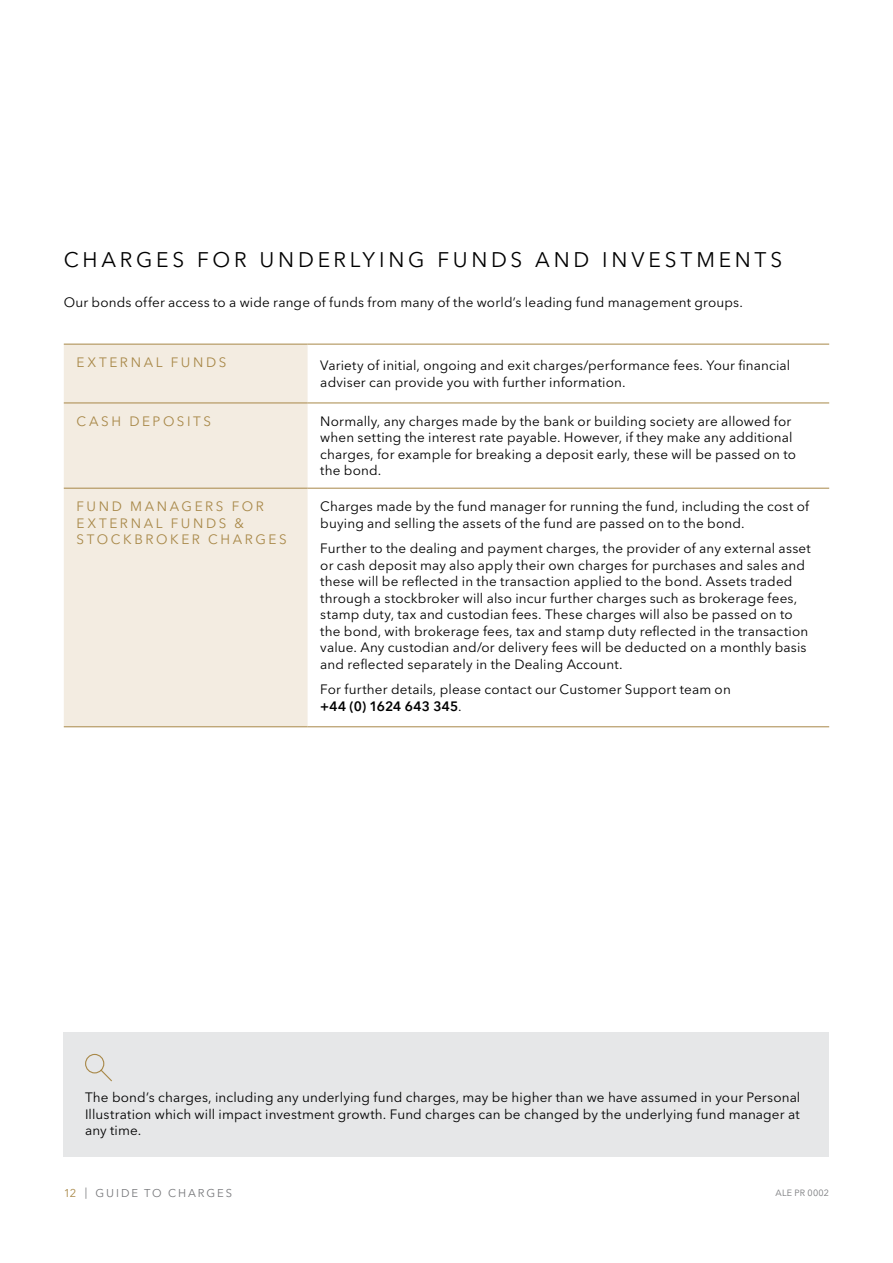
<style>
.page{position:relative;width:893px;height:1263px;background:#fff}
.page>*{position:absolute;margin:0;border:0;box-sizing:border-box;transform-origin:0 0}
.t1{font:21px "Avenir Next LT Pro";letter-spacing:.18em;color:#000}
.t2{font:13.5px/16.5px "Avenir Next LT Pro";letter-spacing:.01em;color:#000}
.t3{font:13.5px/16.5px "Avenir Next LT Pro";letter-spacing:.195em;color:#a88848}
.t4{font:11.25px "Avenir Next LT Pro";letter-spacing:.17em;color:#77787b}
.t5{font:9px "Avenir Next LT Pro";letter-spacing:.03em;color:#77787b}
.s1{font-weight:600}
.s2{color:#a88848}
</style>
<div class="page">
<div style="left:64px;top:1033px;width:765px;height:124px;background:#e6e7e8"></div>
<svg style="left:85px;top:1053px;width:27px;height:29px"></svg>
<div style="left:64px;top:345px;width:244px;height:381px;background:#f3ece1"></div>
<hr style="left:64px;top:344px;width:244px;height:1px;background:#a88848">
<hr style="left:308px;top:344px;width:521px;height:1px;background:#a88848">
<hr style="left:64px;top:403px;width:244px;height:1px;background:#a88848">
<hr style="left:308px;top:403px;width:521px;height:1px;background:#a88848">
<hr style="left:64px;top:488px;width:244px;height:1px;background:#a88848">
<hr style="left:64px;top:726px;width:244px;height:1px;background:#a88848">
<hr style="left:308px;top:488px;width:521px;height:1px;background:#a88848">
<hr style="left:308px;top:726px;width:521px;height:1px;background:#a88848">
<h1 class="t1" style="left:64px;top:247px;width:443px">Cha rges for und erlying funds</h1>
<h1 class="t1" style="left:535px;top:247px;width:147px">a nd inv estm</h1>
<h1 class="t1" style="left:719px;top:247px;width:50px">ents</h1>
<p class="t2" style="left:64px;top:294px;width:681px">Our bonds offer access to a wide range of funds from many of the world’s leading fund management groups.</p>
<p class="t3" style="left:77px;top:354px;width:11px">Ext</p>
<p class="t3" style="left:110px;top:354px;width:45px">ernal</p>
<p class="t3" style="left:171px;top:354px;width:46px">funds</p>
<p class="t2" style="left:320px;top:357px;width:471px">Variety of initial, ongoing and exit charges/performance fees. Your financial adviser can provide you with further information.</p>
<p class="t3" style="left:77px;top:413px;width:24px">Cash</p>
<p class="t3" style="left:129px;top:413px;width:74px">deposits</p>
<p class="t2" style="left:320px;top:413px;width:477px">Normally, any charges made by the bank or building society are allowed for when setting the interest rate payable. However, if they make any additional charges, for example for breaking a deposit early, these will be passed on to the bond.</p>
<p class="t3" style="left:77px;top:498px;width:189px">F und ma na gers for ext ernal</p>
<p class="t2" style="left:320px;top:498px;width:491px">Charges made by the fund manager for running the fund, including the cost of buying and selling the assets of the fund are passed on to the bond.</p>
<p class="t2" style="left:320px;top:540px;width:492px">Further to the dealing and payment charges, the provider of any external asset or cash deposit may also apply their own charges for purchases and sales and these will be reflected in the transaction applied to the bond. Assets traded through a stockbroker will also incur further charges such as brokerage fees, stamp duty, tax and custodian fees. These charges will also be passed on to the bond, with brokerage fees, tax and stamp duty reflected in the transaction value. Any custodian and/or delivery fees will be deducted on a monthly basis and reflected separately in the Dealing Account.</p>
<p class="t2" style="left:320px;top:681px;width:412px">For further details, please contact our Customer Support team on <span class="s1">+44 (0) 1624 643 345</span>.</p>
<p class="t3" style="left:171px;top:515px;width:46px">funds</p>
<p class="t3" style="left:235px;top:515px;width:11px">&amp;</p>
<p class="t3" style="left:77px;top:531px;width:46px">St ockb</p>
<p class="t3" style="left:145px;top:531px;width:75px">rok er cha</p>
<p class="t3" style="left:245px;top:531px;width:42px">rges</p>
<p class="t2" style="left:85px;top:1089px;width:717px;text-align:justify">The bond’s charges, including any underlying fund charges, may be higher than we have assumed in your Personal I llustration which will impact investment growth. Fund charges can be changed by the underlying fund manager at any time.</p>
<p class="t4" style="left:64px;top:1186px;width:41px"><span class="s2">12</span> | GUI</p>
<p class="t4" style="left:121px;top:1186px;width:86px">DE TO CHARGE</p>
<p class="t4" style="left:226px;top:1186px;width:8px">S</p>
<p class="t5" style="left:775px;top:1188px;width:55px">ALE PR 0002</p>
</div>
